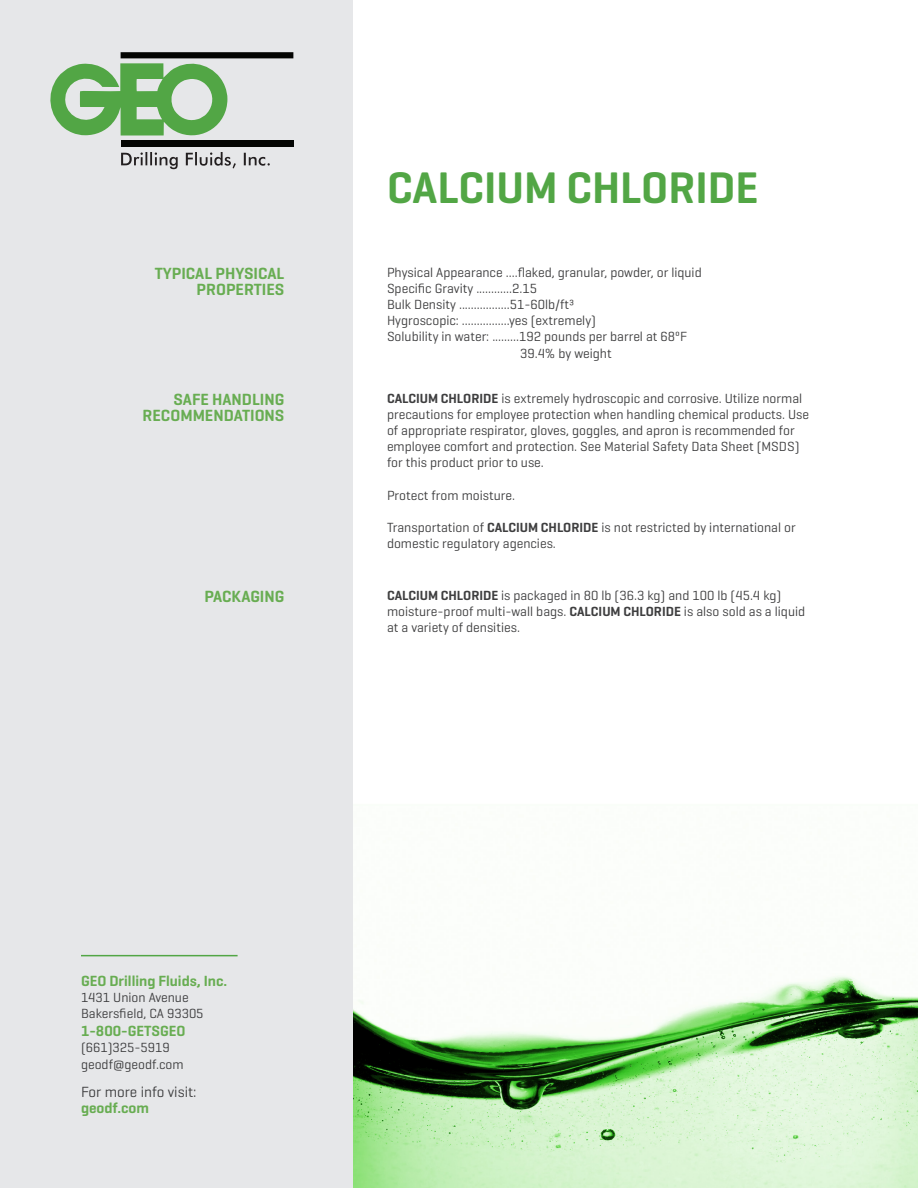
<style>
.page{position:relative;width:918px;height:1188px;background:#fff}
.page>*{position:absolute;margin:0;border:0;box-sizing:border-box;transform-origin:0 0}
.t1{font:600 45px "Geogrotesque";color:#52a645}
.t2{font:600 16.5px/16.5px "Geogrotesque";color:#68ad52;text-align:right}
.t3{font:600 15px "Geogrotesque";color:#68ad52}
.t4{font:15px/16.5px "Geogrotesque";color:#3e3e3f}
.t5{font:13.5px/16.2px "Geogrotesque";color:#3e3e3f}
.s1{font-weight:600}
.s2{font-weight:600;color:#68ad52}
</style>
<div class="page">
<img style="left:353px;top:975px;width:565px;height:213px">
<div style="left:0;top:0;width:353px;height:1188px;background:#e6e7e9"></div>
<svg style="left:50px;top:52px;width:243px;height:84px"></svg>
<div style="left:121px;top:140px;width:172px;height:6px;background:#040503"></div>
<svg style="left:121px;top:152px;width:149px;height:17px"></svg>
<hr style="left:81px;top:955px;width:157px;height:1px;background:#52a645">
<p class="t1" style="left:387px;top:160px;width:373px">CALCIUM CHLORIDE</p>
<p class="t2" style="left:155px;top:265px;width:131px">TYPICAL PHYSICAL<br>PROPERTIES</p>
<p class="t5" style="left:387px;top:263px;width:316px">Physical Appearance ....flaked, granular, powder, or liquid</p>
<p class="t5" style="left:387px;top:280px;width:152px">Specific Gravity ............2.15</p>
<p class="t5" style="left:387px;top:296px;width:189px">Bulk Density .................51-60lb/ft³</p>
<p class="t5" style="left:387px;top:312px;width:211px">Hygroscopic: ................yes (extremely)</p>
<p class="t5" style="left:387px;top:328px;width:302px">Solubility in water: .........192 pounds per barrel at 68ºF</p>
<p class="t5" style="left:520px;top:344px;width:93px">39.4% by weight</p>
<p class="t2" style="left:143px;top:391px;width:143px">SAFE HANDLING<br>RECOMMENDATIONS</p>
<p class="t2" style="left:204px;top:588px;width:81px">PACKAGING</p>
<p class="t5" style="left:387px;top:390px;width:424px"><span class="s1">CALCIUM CHLORIDE</span> is extremely hydroscopic and corrosive. Utilize normal precautions for employee protection when handling chemical products. Use of appropriate respirator, gloves, goggles, and apron is recommended for employee comfort and protection. See Material Safety Data Sheet (MSDS) for this product prior to use.</p>
<p class="t5" style="left:387px;top:487px;width:130px">Protect from moisture.</p>
<p class="t5" style="left:387px;top:519px;width:410px">Transportation of <span class="s1">CALCIUM CHLORIDE</span> is not restricted by international or domestic regulatory agencies.</p>
<p class="t5" style="left:387px;top:587px;width:420px"><span class="s1">CALCIUM CHLORIDE</span> is packaged in 80 lb (36.3 kg) and 100 lb (45.4 kg) moisture-proof multi-wall bags. <span class="s1">CALCIUM CHLORIDE</span> is also sold as a liquid at a variety of densities.</p>
<p class="t3" style="left:81px;top:971px;width:148px">GEO Drilling Fluids, Inc.</p>
<p class="t5" style="left:81px;top:989px;width:109px">1431 Union Avenue</p>
<p class="t5" style="left:81px;top:1005px;width:124px">Bakersfield, CA 93305</p>
<p class="t3" style="left:81px;top:1022px;width:106px">1-800-GETSGEO</p>
<p class="t5" style="left:81px;top:1039px;width:104px">(661)325-5919 geodf@geodf.com</p>
<p class="t4" style="left:81px;top:1083px;width:117px">For more info visit: <span class="s2">geodf.com</span></p>
</div>
